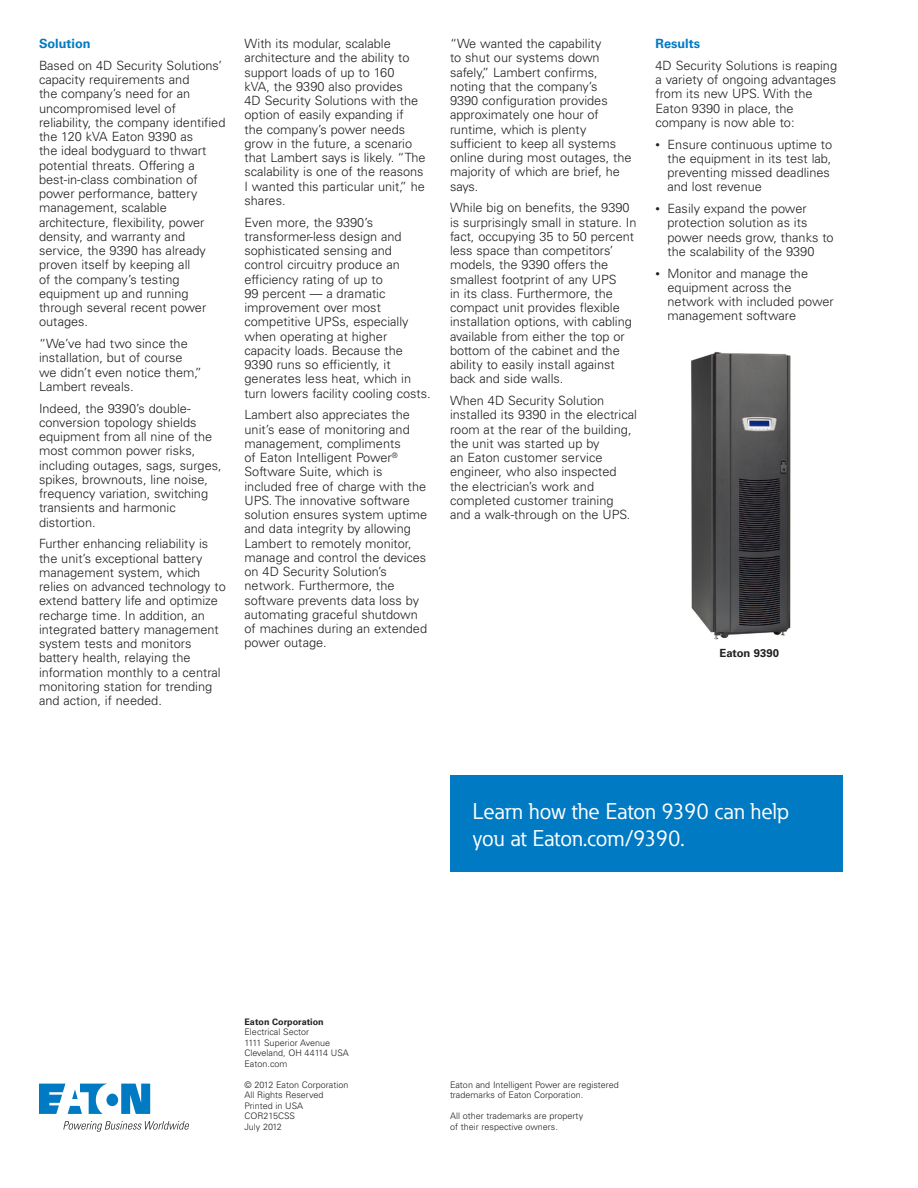
<style>
.page{position:relative;width:918px;height:1188px;background:#fff}
.page>*{position:absolute;margin:0;border:0;box-sizing:border-box;transform-origin:0 0}
._13_Contact_CTA_Eato{font:22.5px/27px "Eaton";letter-spacing:-.005em;color:#fff}
._02_Body__8_5_pt{font:300 12.75px/14.2px "Univers LT Std";color:#231f20}
._02_Bullet1__8_5_pt{font:300 12.75px/14.2px "Univers LT Std";color:#231f20}
._02_Body_Head__8_5_p{font:700 12.75px "Univers LT Std";color:#007ac2}
._05_Caption_Head{font:700 11.25px "Univers LT Std";color:#231f20}
._09_Backpage_Body{font:300 9px/10.5px "Univers LT Std";color:#231f20}
._09_Backpage_Body-2{font:700 9px "Univers LT Std";color:#231f20}
.s1{font-size:9px}
</style>
<div class="page">
<img style="left:691px;top:351px;width:100px;height:289px">
<div style="left:450px;top:775px;width:393px;height:97px;background:#007ac2"></div>
<svg style="left:39px;top:1084px;width:111px;height:30px"></svg>
<svg style="left:63px;top:1121px;width:126px;height:11px"></svg>
<p class="_02_Body_Head__8_5_p" style="left:39px;top:36px;width:53px">Solution</p>
<p class="_02_Body__8_5_pt" style="left:39px;top:58px;width:188px">Based on 4D Security Solutions’ capacity requirements and<br>the company’s need for an uncompromised level of reliability, the company identified the 120 kVA Eaton 9390 as<br>the ideal bodyguard to thwart potential threats. Offering a best-in-class combination of power performance, battery management, scalable architecture, flexibility, power density, and warranty and service, the 9390 has already proven itself by keeping all<br>of the company’s testing equipment up and running through several recent power outages.</p>
<p class="_02_Body__8_5_pt" style="left:39px;top:337px;width:165px">“We’ve had two since the installation, but of course we didn’t even notice them,”<br>Lambert reveals.</p>
<p class="_02_Body__8_5_pt" style="left:39px;top:401px;width:184px">Indeed, the 9390’s double&shy;conversion topology shields equipment from all nine of the most common power risks, including outages, sags, surges, spikes, brownouts, line noise, frequency variation, switching transients and harmonic distortion.</p>
<p class="_02_Body__8_5_pt" style="left:39px;top:537px;width:188px">Further enhancing reliability is the unit’s exceptional battery management system, which relies on advanced technology to extend battery life and optimize recharge time. In addition, an integrated battery management system tests and monitors battery health, relaying the information monthly to a central monitoring station for trending and action, if needed.</p>
<p class="_02_Body__8_5_pt" style="left:244px;top:37px;width:183px">With its modular, scalable architecture and the ability to support loads of up to 160<br>kVA, the 9390 also provides<br>4D Security Solutions with the option of easily expanding if<br>the company’s power needs grow in the future, a scenario that Lambert says is likely. “The scalability is one of the reasons<br>I wanted this particular unit,” he shares.</p>
<p class="_02_Body__8_5_pt" style="left:244px;top:215px;width:188px">Even more, the 9390’s transformer-less design and sophisticated sensing and control circuitry produce an efficiency rating of up to<br>99 percent — a dramatic improvement over most competitive UPSs, especially when operating at higher capacity loads. Because the<br>9390 runs so efficiently, it generates less heat, which in turn lowers facility cooling costs.</p>
<p class="_02_Body__8_5_pt" style="left:244px;top:408px;width:184px">Lambert also appreciates the unit’s ease of monitoring and management, compliments<br>of Eaton Intelligent Power<sup>®<br></sup>Software Suite, which is included free of charge with the<br>UPS. The innovative software solution ensures system uptime and data integrity by allowing<br>Lambert to remotely monitor, manage and control the devices on 4D Security Solution’s network. Furthermore, the software prevents data loss by automating graceful shutdown of machines during an extended power outage.</p>
<p class="_02_Body__8_5_pt" style="left:450px;top:37px;width:183px">“We wanted the capability<br>to shut our systems down safely,” Lambert confirms, noting that the company’s<br>9390 configuration provides approximately one hour of runtime, which is plenty sufficient to keep all systems online during most outages, the majority of which are brief, he says.</p>
<p class="_02_Body__8_5_pt" style="left:450px;top:201px;width:188px">While big on benefits, the 9390 is surprisingly small in stature. In fact, occupying 35 to 50 percent less space than competitors’ models, the 9390 offers the smallest footprint of any UPS<br>in its class. Furthermore, the compact unit provides flexible installation options, with cabling available from either the top or bottom of the cabinet and the ability to easily install against back and side walls.</p>
<p class="_02_Body__8_5_pt" style="left:450px;top:394px;width:188px">When 4D Security Solution installed its 9390 in the electrical room at the rear of the building, the unit was started up by<br>an Eaton customer service engineer, who also inspected the electrician’s work and completed customer training and a walk-through on the UPS.</p>
<p class="_02_Body_Head__8_5_p" style="left:656px;top:36px;width:46px">Results</p>
<p class="_02_Body__8_5_pt" style="left:656px;top:58px;width:183px">4D Security Solutions is reaping a variety of ongoing advantages from its new UPS. With the<br>Eaton 9390 in place, the company is now able to:</p>
<p class="_02_Bullet1__8_5_pt" style="left:668px;top:137px;width:166px;text-indent:-12px"><span class="s1">•</span> Ensure continuous uptime to the equipment in its test lab, preventing missed deadlines and lost revenue</p>
<p class="_02_Bullet1__8_5_pt" style="left:668px;top:202px;width:168px;text-indent:-12px"><span class="s1">•</span> Easily expand the power protection solution as its power needs grow, thanks to the scalability of the 9390</p>
<p class="_02_Bullet1__8_5_pt" style="left:668px;top:266px;width:168px;text-indent:-12px"><span class="s1">•</span> Monitor and manage the equipment across the network with included power management software</p>
<p class="_05_Caption_Head" style="left:720px;top:646px;width:61px">Eaton 9390</p>
<p class="_13_Contact_CTA_Eato" style="left:472px;top:798px;width:318px">Learn how the Eaton 9390 can help you at Eaton.com/9390.</p>
<p class="_09_Backpage_Body-2" style="left:244px;top:1016px;width:81px">Eaton Corporation</p>
<p class="_09_Backpage_Body" style="left:244px;top:1027px;width:66px">Electrical Sector</p>
<p class="_09_Backpage_Body" style="left:244px;top:1037px;width:87px">1111 Superior Avenue</p>
<p class="_09_Backpage_Body" style="left:244px;top:1048px;width:106px">Cleveland, OH 44114 USA</p>
<p class="_09_Backpage_Body" style="left:244px;top:1058px;width:45px">Eaton.com</p>
<p class="_09_Backpage_Body" style="left:244px;top:1079px;width:105px">© 2012 Eaton Corporation</p>
<p class="_09_Backpage_Body" style="left:244px;top:1090px;width:81px">All Rights Reserved</p>
<p class="_09_Backpage_Body" style="left:244px;top:1100px;width:60px">Printed in USA</p>
<p class="_09_Backpage_Body" style="left:244px;top:1111px;width:52px">COR215CSS</p>
<p class="_09_Backpage_Body" style="left:244px;top:1121px;width:39px">July 2012</p>
<p class="_09_Backpage_Body" style="left:450px;top:1079px;width:170px">Eaton and Intelligent Power are registered trademarks of Eaton Corporation.</p>
<p class="_09_Backpage_Body" style="left:450px;top:1111px;width:135px">All other trademarks are property of their respective owners.</p>
</div>
